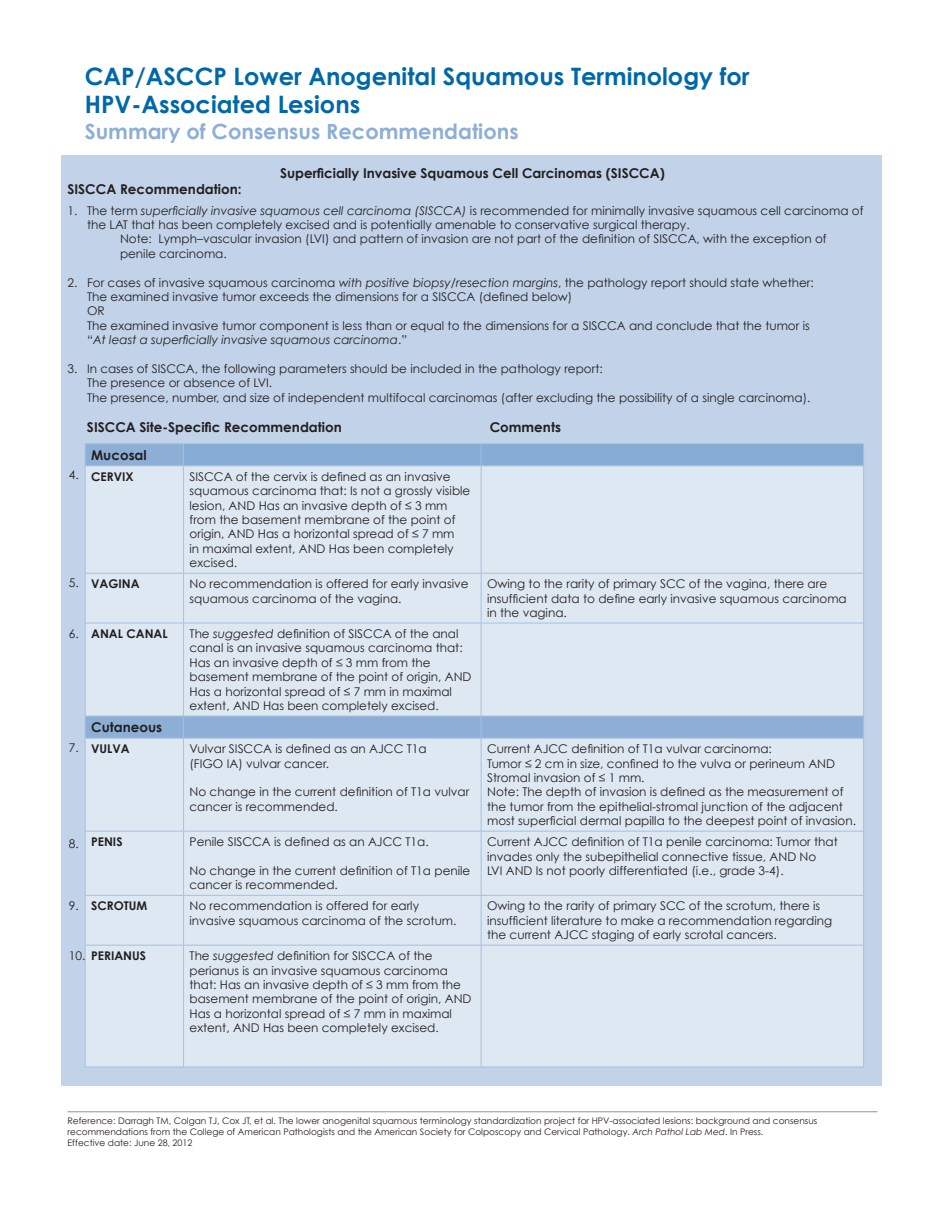
<style>
.page{position:relative;width:945px;height:1215px;background:#fff}
.page>*{position:absolute;margin:0;border:0;box-sizing:border-box;transform-origin:0 0}
.t1{font:700 24px/28.8px "Century Gothic";color:#0068a9}
.t2{font:700 21px "Century Gothic";color:#8dafd6}
.t3{font:700 13.5px "Century Gothic";color:#231f20}
.t4{font:12px/14.4px "Century Gothic";color:#231f20}
.t5{font:700 12px "Century Gothic";color:#231f20}
.t6{font:9px/10.8px "Century Gothic";color:#231f20}
.s1{font-style:italic}
</style>
<div class="page">
<div style="left:62px;top:155px;width:820px;height:931px;background:#c2d3e9"></div>
<hr style="left:68px;top:1112px;width:810px;height:1px;background:#231f20">
<div style="left:86px;top:467px;width:777px;height:599px;background:#dee8f3"></div>
<hr style="left:85px;top:443px;width:99px;height:1px;background:#a5c0df">
<svg style="left:85px;top:444px;width:1px;height:21px"></svg>
<hr style="left:184px;top:443px;width:297px;height:1px;background:#a5c0df">
<hr style="left:481px;top:443px;width:383px;height:1px;background:#a5c0df">
<div style="left:183px;top:444px;width:681px;height:21px;background:#84acd5"></div>
<hr style="left:85px;top:465px;width:99px;height:1px;background:#a5c0df">
<hr style="left:85px;top:466px;width:1px;height:107px;background:#a5c0df">
<hr style="left:184px;top:465px;width:297px;height:1px;background:#a5c0df">
<hr style="left:183px;top:466px;width:1px;height:107px;background:#a5c0df">
<hr style="left:481px;top:465px;width:383px;height:1px;background:#a5c0df">
<hr style="left:481px;top:466px;width:1px;height:107px;background:#a5c0df">
<hr style="left:863px;top:466px;width:1px;height:107px;background:#a5c0df">
<hr style="left:85px;top:573px;width:99px;height:1px;background:#a5c0df">
<hr style="left:85px;top:574px;width:1px;height:49px;background:#a5c0df">
<hr style="left:184px;top:573px;width:297px;height:1px;background:#a5c0df">
<hr style="left:183px;top:574px;width:1px;height:49px;background:#a5c0df">
<hr style="left:481px;top:573px;width:383px;height:1px;background:#a5c0df">
<hr style="left:481px;top:574px;width:1px;height:49px;background:#a5c0df">
<hr style="left:863px;top:574px;width:1px;height:49px;background:#a5c0df">
<hr style="left:85px;top:623px;width:99px;height:1px;background:#a5c0df">
<hr style="left:85px;top:623px;width:1px;height:93px;background:#a5c0df">
<hr style="left:184px;top:623px;width:297px;height:1px;background:#a5c0df">
<hr style="left:183px;top:623px;width:1px;height:93px;background:#a5c0df">
<hr style="left:481px;top:623px;width:383px;height:1px;background:#a5c0df">
<hr style="left:481px;top:623px;width:1px;height:93px;background:#a5c0df">
<hr style="left:863px;top:623px;width:1px;height:93px;background:#a5c0df">
<hr style="left:85px;top:716px;width:99px;height:1px;background:#a5c0df">
<svg style="left:85px;top:717px;width:1px;height:21px"></svg>
<hr style="left:184px;top:716px;width:297px;height:1px;background:#a5c0df">
<svg style="left:183px;top:717px;width:1px;height:21px"></svg>
<hr style="left:481px;top:716px;width:383px;height:1px;background:#a5c0df">
<svg style="left:481px;top:717px;width:1px;height:21px"></svg>
<svg style="left:863px;top:717px;width:1px;height:21px"></svg>
<hr style="left:85px;top:738px;width:99px;height:1px;background:#a5c0df">
<hr style="left:85px;top:739px;width:1px;height:92px;background:#a5c0df">
<hr style="left:184px;top:738px;width:297px;height:1px;background:#a5c0df">
<hr style="left:183px;top:739px;width:1px;height:92px;background:#a5c0df">
<hr style="left:481px;top:738px;width:383px;height:1px;background:#a5c0df">
<hr style="left:481px;top:739px;width:1px;height:92px;background:#a5c0df">
<hr style="left:863px;top:739px;width:1px;height:92px;background:#a5c0df">
<hr style="left:85px;top:831px;width:99px;height:1px;background:#a5c0df">
<hr style="left:85px;top:832px;width:1px;height:63px;background:#a5c0df">
<hr style="left:184px;top:831px;width:297px;height:1px;background:#a5c0df">
<hr style="left:183px;top:832px;width:1px;height:63px;background:#a5c0df">
<hr style="left:481px;top:831px;width:383px;height:1px;background:#a5c0df">
<hr style="left:481px;top:832px;width:1px;height:63px;background:#a5c0df">
<hr style="left:863px;top:832px;width:1px;height:63px;background:#a5c0df">
<hr style="left:85px;top:895px;width:99px;height:1px;background:#a5c0df">
<hr style="left:85px;top:896px;width:1px;height:49px;background:#a5c0df">
<hr style="left:184px;top:895px;width:297px;height:1px;background:#a5c0df">
<hr style="left:183px;top:896px;width:1px;height:49px;background:#a5c0df">
<hr style="left:481px;top:895px;width:383px;height:1px;background:#a5c0df">
<hr style="left:481px;top:896px;width:1px;height:49px;background:#a5c0df">
<hr style="left:863px;top:896px;width:1px;height:49px;background:#a5c0df">
<hr style="left:85px;top:945px;width:99px;height:1px;background:#a5c0df">
<hr style="left:85px;top:946px;width:1px;height:121px;background:#a5c0df">
<hr style="left:184px;top:945px;width:297px;height:1px;background:#a5c0df">
<hr style="left:183px;top:946px;width:1px;height:121px;background:#a5c0df">
<hr style="left:481px;top:945px;width:383px;height:1px;background:#a5c0df">
<hr style="left:481px;top:946px;width:1px;height:121px;background:#a5c0df">
<hr style="left:863px;top:946px;width:1px;height:121px;background:#a5c0df">
<hr style="left:85px;top:1067px;width:99px;height:1px;background:#a5c0df">
<hr style="left:184px;top:1067px;width:297px;height:1px;background:#a5c0df">
<hr style="left:481px;top:1067px;width:383px;height:1px;background:#a5c0df">
<h1 class="t1" style="left:85px;top:61px;width:666px">CAP/ASCCP Lower Anogenital Squamous Terminology for<br>HPV-Associated Lesions</h1>
<h2 class="t2" style="left:85px;top:118px;width:435px">Summary of Consensus Recommendations</h2>
<p class="t3" style="left:68px;top:180px;width:176px">SISCCA Recommendation:</p>
<p class="t3" style="left:280px;top:164px;width:386px">Superficially Invasive Squamous Cell Carcinomas (SISCCA)</p>
<p class="t4" style="left:68px;top:203px;width:798px">1. The term <span class="s1">superficially invasive squamous cell carcinoma (SISCCA)</span> is recommended for minimally invasive squamous cell carcinoma of</p>
<p class="t4" style="left:87px;top:217px;width:604px">the LAT that has been completely excised and is potentially amenable to conservative surgical therapy.</p>
<p class="t4" style="left:120px;top:232px;width:708px">Note: Lymph–vascular invasion (LVI) and pattern of invasion are not part of the definition of SISCCA, with the exception of</p>
<p class="t4" style="left:120px;top:246px;width:108px">penile carcinoma.</p>
<p class="t4" style="left:87px;top:275px;width:728px;text-indent:-20px">2. For cases of invasive squamous carcinoma <span class="s1">with positive biopsy/resection margins</span>, the pathology report should state whether:<br>The examined invasive tumor exceeds the dimensions for a SISCCA (defined below)<br>or<br>The examined invasive tumor component is less than or equal to the dimensions for a SISCCA and conclude that the tumor is “<span class="s1">At least a superficially invasive squamous carcinoma</span>.”</p>
<p class="t4" style="left:87px;top:361px;width:725px;text-indent:-20px">3. In cases of SISCCA, the following parameters should be included in the pathology report:<br>The presence or absence of LVI.<br>The presence, number, and size of independent multifocal carcinomas (after excluding the possibility of a single carcinoma).</p>
<p class="t3" style="left:87px;top:419px;width:256px">SISCCA Site-Specific Recommendation</p>
<p class="t3" style="left:490px;top:419px;width:73px">Comments</p>
<p class="t4" style="left:69px;top:468px;width:11px">4.</p>
<p class="t4" style="left:69px;top:575px;width:11px">5.</p>
<p class="t4" style="left:69px;top:626px;width:11px">6.</p>
<p class="t4" style="left:69px;top:740px;width:11px">7.</p>
<p class="t4" style="left:69px;top:836px;width:11px">8.</p>
<p class="t3" style="left:91px;top:446px;width:57px">Mucosal</p>
<p class="t5" style="left:91px;top:469px;width:44px">CERVIX</p>
<p class="t4" style="left:190px;top:469px;width:282px">SISCCA of the cervix is defined as an invasive squamous carcinoma that: Is not a grossly visible lesion, AND Has an invasive depth of ≤ 3 mm from the basement membrane of the point of origin, AND Has a horizontal spread of ≤ 7 mm<br>in maximal extent, AND Has been completely excised.</p>
<p class="t5" style="left:91px;top:576px;width:50px">VAGINA</p>
<p class="t4" style="left:190px;top:577px;width:280px">No recommendation is offered for early invasive squamous carcinoma of the vagina.</p>
<p class="t4" style="left:487px;top:577px;width:361px">Owing to the rarity of primary SCC of the vagina, there are insufficient data to define early invasive squamous carcinoma in the vagina.</p>
<p class="t5" style="left:91px;top:626px;width:78px">ANAL CANAL</p>
<p class="t4" style="left:190px;top:626px;width:283px">The <span class="s1">suggested</span> definition of SISCCA of the anal canal is an invasive squamous carcinoma that:<br>Has an invasive depth of ≤ 3 mm from the basement membrane of the point of origin, AND Has a horizontal spread of ≤ 7 mm in maximal extent, AND Has been completely excised.</p>
<p class="t3" style="left:91px;top:719px;width:73px">Cutaneous</p>
<p class="t5" style="left:91px;top:741px;width:40px">VULVA</p>
<p class="t4" style="left:190px;top:741px;width:239px">Vulvar SISCCA is defined as an AJCC T1a (FIGO IA) vulvar cancer.</p>
<p class="t4" style="left:190px;top:785px;width:281px">No change in the current definition of T1a vulvar cancer is recommended.</p>
<p class="t4" style="left:487px;top:741px;width:370px">Current AJCC definition of T1a vulvar carcinoma:<br>Tumor ≤ 2 cm in size, confined to the vulva or perineum AND Stromal invasion of ≤ 1 mm.<br>Note: The depth of invasion is defined as the measurement of the tumor from the epithelial-stromal junction of the adjacent most superficial dermal papilla to the deepest point of invasion.</p>
<p class="t5" style="left:91px;top:834px;width:33px">PENIS</p>
<p class="t4" style="left:190px;top:834px;width:241px">Penile SISCCA is defined as an AJCC T1a.</p>
<p class="t4" style="left:190px;top:863px;width:282px">No change in the current definition of T1a penile cancer is recommended.</p>
<p class="t4" style="left:487px;top:834px;width:352px">Current AJCC definition of T1a penile carcinoma: Tumor that invades only the subepithelial connective tissue, AND No<br>LVI AND Is not poorly differentiated (i.e., grade 3-4).</p>
<p class="t5" style="left:91px;top:898px;width:58px">SCROTUM</p>
<p class="t4" style="left:190px;top:899px;width:268px">No recommendation is offered for early invasive squamous carcinoma of the scrotum.</p>
<p class="t4" style="left:487px;top:899px;width:347px">Owing to the rarity of primary SCC of the scrotum, there is insufficient literature to make a recommendation regarding the current AJCC staging of early scrotal cancers.</p>
<p class="t5" style="left:91px;top:948px;width:56px">PERIANUS</p>
<p class="t4" style="left:190px;top:948px;width:283px">The <span class="s1">suggested</span> definition for SISCCA of the perianus is an invasive squamous carcinoma that: Has an invasive depth of ≤ 3 mm from the basement membrane of the point of origin, AND Has a horizontal spread of ≤ 7 mm in maximal extent, AND Has been completely excised.</p>
<p class="t4" style="left:69px;top:899px;width:11px">9.</p>
<p class="t4" style="left:69px;top:948px;width:18px">10.</p>
<p class="t6" style="left:68px;top:1115px;width:751px">Reference: Darragh TM, Colgan TJ, Cox JT, et al. The lower anogenital squamous terminology standardization project for HPV-associated lesions: background and consensus recommendations from the College of American Pathologists and the American Society for Colposcopy and Cervical Pathology. <span class="s1">Arch Pathol Lab Med</span>. In Press.<br>Effective date: June 28, 2012</p>
</div>
